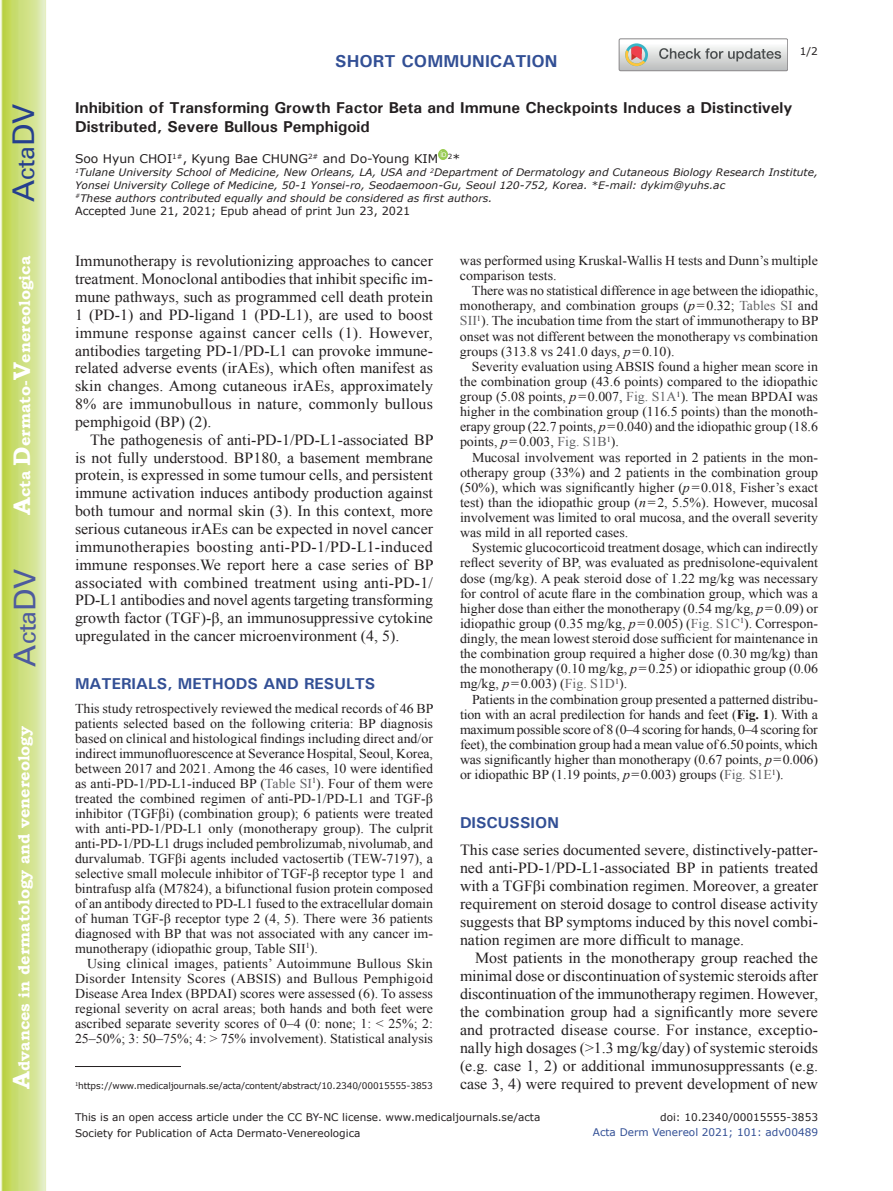
<style>
.page{position:relative;width:893px;height:1191px;background:#fff}
.page>*{position:absolute;margin:0;border:0;box-sizing:border-box;transform-origin:0 0}
.t1{font:30px "Univers";color:#4d5a9e}
.t2{font:30px "Univers";color:#253f8e}
.t3{font:700 17.25px "Univers";color:#324f95}
.t4{font:700 15.75px/18.9px "Univers";color:#231f20}
.t5{font:700 15.75px "Bookman Old Style";color:#fff}
.t6{font:700 15.75px "Univers";color:#324f95}
.t7{font:15.45px/17.9px "Times New Roman";color:#231f20;text-align:justify}
.t8{font:13.5px/15.1px "Times New Roman";color:#231f20;text-align:justify}
.t9{font:12px "Verdana";color:#231f20}
.t10{font:11.25px "Verdana";color:#231f20}
.t11{font:10.5px "Verdana";color:#231f20}
.t12{font:10.5px "Verdana";color:#324f95}
.t13{font:italic 10.35px/12.8px "Verdana";color:#231f20}
.t14{font:9px "Verdana";letter-spacing:-.015em;color:#231f20}
.s1{font-size:24px}
.s2{color:#636366}
.s3{font-style:italic}
.s4{font-weight:700}
</style>
<div class="page">
<svg style="left:1px;top:0;width:45px;height:1191px;background:#cfe084"></svg>
<hr style="left:75px;top:1066px;width:106px;height:1px;background:#231f20">
<svg style="left:619px;top:39px;width:169px;height:32px"></svg>
<svg style="left:438px;top:150px;width:10px;height:9px"></svg>
<h1 class="t2" style="left:6px;top:202px;width:100px;rotate:-90deg">A<span class="s1">cta</span>DV</h1>
<p class="t5" style="left:15px;top:515px;width:260px;rotate:-90deg"><span class="s1">A</span>cta <span class="s1">D</span>ermato-<span class="s1">V</span>enereologica</p>
<h1 class="t1" style="left:7px;top:666px;width:100px;rotate:-90deg">A<span class="s1">cta</span>DV</h1>
<p class="t5" style="left:15px;top:1088px;width:364px;rotate:-90deg"><span class="s1">A</span>dvances in dermatology and venereology</p>
<p class="t3" style="left:335px;top:50px;width:224px">SHORT COMMUNICATION</p>
<p class="t11" style="left:800px;top:44px;width:20px">1/2</p>
<p class="t4" style="left:75px;top:98px;width:719px">Inhibition of Transforming Growth Factor Beta and Immune Checkpoints Induces a Distinctively<br>Distributed, Severe Bullous Pemphigoid</p>
<p class="t9" style="left:75px;top:151px;width:387px">Soo Hyun CHOI<sup>1#</sup>, Kyung Bae CHUNG<sup>2#</sup> and Do-Young KIM <sup>2</sup>*</p>
<p class="t13" style="left:75px;top:166px;width:744px"><sup>1</sup>Tulane University School of Medicine, New Orleans, LA, USA and <sup>2</sup>Department of Dermatology and Cutaneous Biology Research Institute,<br>Yonsei University College of Medicine, 50-1 Yonsei-ro, Seodaemoon-Gu, Seoul 120-752, Korea. *E-mail: dykim@yuhs.ac<br><sup>#</sup>These authors contributed equally and should be considered as first authors.</p>
<p class="t10" style="left:75px;top:204px;width:337px">Accepted June 21, 2021; Epub ahead of print Jun 23, 2021</p>
<p class="t7" style="left:75px;top:252px;width:360px">Immunotherapy is revolutionizing approaches to cancer treatment. Monoclonal antibodies that inhibit specific im&shy;mune pathways, such as programmed cell death protein 1 (PD-1) and PD-ligand 1 (PD-L1), are used to boost immune response against cancer cells (1). However, antibodies targeting PD-1/PD-L1 can provoke immune&shy;related adverse events (irAEs), which often manifest as skin changes. Among cutaneous irAEs, approximately 8% are immunobullous in nature, commonly bullous pemphigoid (BP) (2).</p>
<p class="t7" style="left:75px;top:430px;width:360px;text-indent:15px">The pathogenesis of anti-PD-1/PD-L1-associated BP is not fully understood. BP180, a basement membrane protein, is expressed in some tumour cells, and persistent immune activation induces antibody production against both tumour and normal skin (3). In this context, more serious cutaneous irAEs can be expected in novel cancer immunotherapies boosting anti-PD-1/PD-L1-induced immune responses.We report here a case series of BP associated with combined treatment using anti-PD-1/ PD-L1 antibodies and novel agents targeting transforming growth factor (TGF)-β, an immunosuppressive cytokine upregulated in the cancer microenvironment (4, 5).</p>
<p class="t6" style="left:75px;top:673px;width:302px">MATERIALS, METHODS AND RESULTS</p>
<p class="t8" style="left:75px;top:700px;width:360px">This study retrospectively reviewed the medical records of 46 BP patients selected based on the following criteria: BP diagnosis based on clinical and histological findings including direct and/or indirect immunofluorescence at Severance Hospital, Seoul, Korea, between 2017 and 2021. Among the 46 cases, 10 were identified as anti-PD-1/PD-L1-induced BP (<span class="s2">Table SI</span><sup>1</sup>). Four of them were treated the combined regimen of anti-PD-1/PD-L1 and TGF-β inhibitor (TGFβi) (combination group); 6 patients were treated with anti-PD-1/PD-L1 only (monotherapy group). The culprit anti-PD-1/PD-L1 drugs included pembrolizumab, nivolumab, and durvalumab. TGFβi agents included vactosertib (TEW-7197), a selective small molecule inhibitor of TGF-β receptor type 1 and bintrafusp alfa (M7824), a bifunctional fusion protein composed of an antibody directed to PD-L1 fused to the extracellular domain of human TGF-β receptor type 2 (4, 5). There were 36 patients diagnosed with BP that was not associated with any cancer im&shy;munotherapy (idiopathic group, Table SII<sup>1</sup>).</p>
<p class="t8" style="left:75px;top:955px;width:360px;text-indent:12px">Using clinical images, patients’ Autoimmune Bullous Skin Disorder Intensity Scores (ABSIS) and Bullous Pemphigoid Disease Area Index (BPDAI) scores were assessed (6). To assess regional severity on acral areas; both hands and both feet were ascribed separate severity scores of 0–4 (0: none; 1: &lt; 25%; 2:<br>25–50%; 3: 50–75%; 4: &gt; 75% involvement). Statistical analysis</p>
<p class="t14" style="left:75px;top:1080px;width:359px"><sup>1</sup>https://www.medicaljournals.se/acta/content/abstract/10.2340/00015555-3853</p>
<p class="t8" style="left:460px;top:252px;width:359px">was performed using Kruskal-Wallis H tests and Dunn’s multiple comparison tests.</p>
<p class="t8" style="left:460px;top:283px;width:360px;text-indent:12px">There was no statistical difference in age between the idiopathic, monotherapy, and combination groups (<span class="s3">p</span>=0.32; <span class="s2">Tables SI</span> and <span class="s2">SII</span><sup>1</sup>). The incubation time from the start of immunotherapy to BP onset was not different between the monotherapy vs combination groups (313.8 vs 241.0 days, <span class="s3">p</span>=0.10).</p>
<p class="t8" style="left:460px;top:358px;width:359px;text-indent:12px">Severity evaluation using ABSIS found a higher mean score in the combination group (43.6 points) compared to the idiopathic group (5.08 points, <span class="s3">p</span>=0.007, <span class="s2">Fig. S1A</span><sup>1</sup>). The mean BPDAI was higher in the combination group (116.5 points) than the monoth&shy;erapy group (22.7 points, <span class="s3">p</span>=0.040) and the idiopathic group (18.6 points, <span class="s3">p</span>=0.003, <span class="s2">Fig. S1B</span><sup>1</sup>).</p>
<p class="t8" style="left:460px;top:449px;width:360px;text-indent:12px">Mucosal involvement was reported in 2 patients in the mon&shy;otherapy group (33%) and 2 patients in the combination group (50%), which was significantly higher (<span class="s3">p</span>=0.018, Fisher’s exact test) than the idiopathic group (<span class="s3">n</span>=2, 5.5%). However, mucosal involvement was limited to oral mucosa, and the overall severity was mild in all reported cases.</p>
<p class="t8" style="left:460px;top:540px;width:360px;text-indent:12px">Systemic glucocorticoid treatment dosage, which can indirectly reflect severity of BP, was evaluated as prednisolone-equivalent dose (mg/kg). A peak steroid dose of 1.22 mg/kg was necessary for control of acute flare in the combination group, which was a higher dose than either the monotherapy (0.54 mg/kg, <span class="s3">p</span>=0.09) or idiopathic group (0.35 mg/kg, <span class="s3">p</span>=0.005) (<span class="s2">Fig. S1C</span><sup>1</sup>). Correspon&shy;dingly, the mean lowest steroid dose sufficient for maintenance in the combination group required a higher dose (0.30 mg/kg) than the monotherapy (0.10 mg/kg, <span class="s3">p</span>=0.25) or idiopathic group (0.06 mg/kg, <span class="s3">p</span>=0.003) (<span class="s2">Fig. S1D</span><sup>1</sup>).</p>
<p class="t8" style="left:460px;top:691px;width:360px;text-indent:12px">Patients in the combination group presented a patterned distribu&shy;tion with an acral predilection for hands and feet (<span class="s4">Fig. 1</span>). With a maximum possible score of 8 (0–4 scoring for hands, 0–4 scoring for feet), the combination group had a mean value of 6.50 points, which was significantly higher than monotherapy (0.67 points, <span class="s3">p</span>=0.006) or idiopathic BP (1.19 points, <span class="s3">p</span>=0.003) groups (<span class="s2">Fig. S1E</span><sup>1</sup>).</p>
<p class="t6" style="left:460px;top:813px;width:100px">DISCUSSION</p>
<p class="t7" style="left:460px;top:841px;width:360px">This case series documented severe, distinctively-patter&shy;ned anti-PD-1/PD-L1-associated BP in patients treated with a TGFβi combination regimen. Moreover, a greater requirement on steroid dosage to control disease activity suggests that BP symptoms induced by this novel combi&shy;nation regimen are more difficult to manage.</p>
<p class="t7" style="left:460px;top:948px;width:360px;text-indent:15px">Most patients in the monotherapy group reached the minimal dose or discontinuation of systemic steroids after discontinuation of the immunotherapy regimen. However, the combination group had a significantly more severe and protracted disease course. For instance, exceptio&shy;nally high dosages (&gt;1.3 mg/kg/day) of systemic steroids (e.g. case 1, 2) or additional immunosuppressants (e.g. case 3, 4) were required to prevent development of new</p>
<p class="t11" style="left:75px;top:1110px;width:467px">This is an open access article under the CC BY-NC license. www.medicaljournals.se/acta</p>
<p class="t11" style="left:660px;top:1110px;width:159px">doi: 10.2340/00015555-3853</p>
<p class="t11" style="left:75px;top:1126px;width:287px">Society for Publication of Acta Dermato-Venereologica</p>
<p class="t12" style="left:593px;top:1125px;width:227px">Acta Derm Venereol 2021; 101: adv00489</p>
</div>
